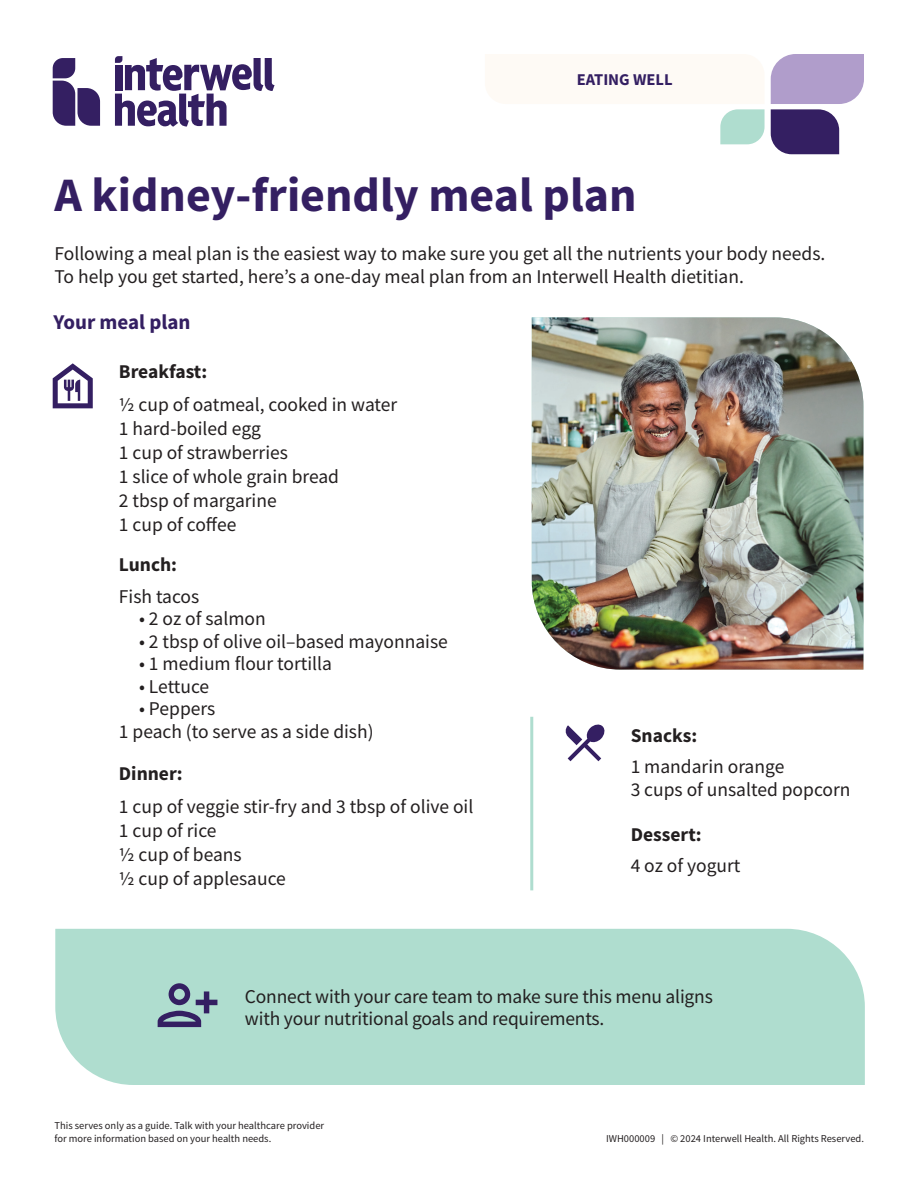
<style>
.page{position:relative;width:918px;height:1188px;background:#fff}
.page>*{position:absolute;margin:0;border:0;box-sizing:border-box;transform-origin:0 0}
.t1{font:700 48px "Source Sans Pro";color:#341f62}
.t2{font:700 21px "Source Sans Pro";color:#341f62}
.t3{font:19.5px/24px "Source Sans Pro";color:#231f20}
.t4{font:700 19.5px "Source Sans Pro";color:#231f20}
.t5{font:700 16.5px "Source Sans Pro";color:#341f62}
.t6{font:10.5px/12.6px "Source Sans Pro";color:#231f20}
</style>
<div class="page">
<svg style="left:53px;top:58px;width:47px;height:68px"></svg>
<svg style="left:115px;top:56px;width:160px;height:71px"></svg>
<svg style="left:771px;top:54px;width:93px;height:100px"></svg>
<svg style="left:720px;top:109px;width:45px;height:35px;background:#b7e0d4"></svg>
<hr style="left:530px;top:717px;width:3px;height:173px;background:#afddcf">
<div style="left:55px;top:929px;width:810px;height:156px;background:#afddcf"></div>
<svg style="left:158px;top:983px;width:59px;height:44px;background:#8196a6"></svg>
<svg style="left:53px;top:363px;width:40px;height:45px"></svg>
<svg style="left:565px;top:724px;width:40px;height:37px"></svg>
<img style="left:532px;top:317px;width:331px;height:353px">
<p class="t5" style="left:577px;top:69px;width:97px">EATING WELL</p>
<h1 class="t1" style="left:54px;top:162px;width:584px">A kidney-friendly meal plan</h1>
<p class="t3" style="left:54px;top:242px;width:772px;line-height:22.5px">Following a meal plan is the easiest way to make sure you get all the nutrients your body needs.<br>To help you get started, here’s a one-day meal plan from an Interwell Health dietitian.</p>
<p class="t2" style="left:54px;top:307px;width:139px">Your meal plan</p>
<p class="t4" style="left:119px;top:358px;width:90px">Breakfast:</p>
<p class="t3" style="left:119px;top:392px;width:280px">½ cup of oatmeal, cooked in water<br>1 hard-boiled egg<br>1 cup of strawberries<br>1 slice of whole grain bread<br>2 tbsp of margarine<br>1 cup of coffee</p>
<p class="t4" style="left:119px;top:552px;width:60px">Lunch:</p>
<p class="t3" style="left:119px;top:584px;width:82px">Fish tacos</p>
<p class="t3" style="left:139px;top:607px;width:128px">• 2 oz of salmon</p>
<p class="t3" style="left:139px;top:629px;width:310px">• 2 tbsp of olive oil–based mayonnaise</p>
<p class="t3" style="left:139px;top:652px;width:194px">• 1 medium flour tortilla</p>
<p class="t3" style="left:139px;top:674px;width:72px">• Lettuce</p>
<p class="t3" style="left:119px;top:697px;width:256px;line-height:22.5px;text-indent:20px">• Peppers<br>1 peach (to serve as a side dish)</p>
<p class="t4" style="left:119px;top:761px;width:65px">Dinner:</p>
<p class="t3" style="left:119px;top:795px;width:356px">1 cup of veggie stir-fry and 3 tbsp of olive oil<br>1 cup of rice<br>½ cup of beans<br>½ cup of applesauce</p>
<p class="t4" style="left:631px;top:722px;width:68px">Snacks:</p>
<p class="t3" style="left:631px;top:755px;width:221px;line-height:22.5px">1 mandarin orange<br>3 cups of unsalted popcorn</p>
<p class="t4" style="left:631px;top:821px;width:73px">Dessert:</p>
<p class="t3" style="left:631px;top:853px;width:111px">4 oz of yogurt</p>
<p class="t3" style="left:245px;top:985px;width:469px;line-height:22.5px">Connect with your care team to make sure this menu aligns with your nutritional goals and requirements.</p>
<p class="t6" style="left:54px;top:1119px;width:271px">This serves only as a guide. Talk with your healthcare provider for more information based on your health needs.</p>
<p class="t6" style="left:606px;top:1132px;width:259px">IWH000009 | © 2024 Interwell Health. All Rights Reserved.</p>
</div>
